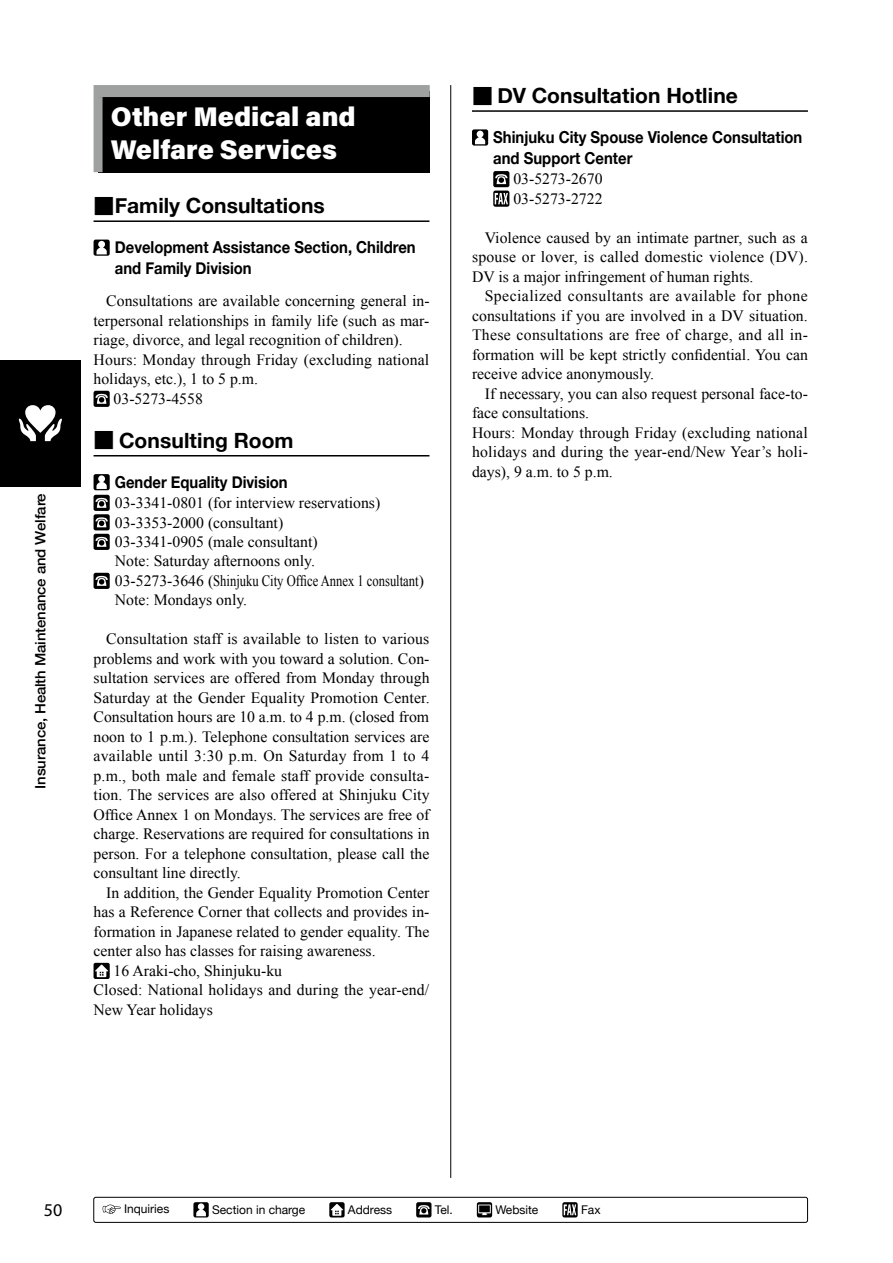
<style>
.page{position:relative;width:893px;height:1263px;background:#fff}
.page>*{position:absolute;margin:0;border:0;box-sizing:border-box;transform-origin:0 0}
.t1{font:27px/33px "Acumin Variable Concept";color:#fff}
.t2{font:700 21px "Helvetica Neue";color:#000}
.t3{font:18px "Myriad Pro";color:#000}
.t4{font:700 16.5px/21px "Helvetica Neue";color:#000;scale:.9 1}
.t5{font:15.75px/19.5px "Times New Roman";color:#000}
.t6{font:500 14.25px "Helvetica Neue";letter-spacing:-.01em;color:#000;scale:1.05 1}
.t7{font:12px "Helvetica Neue";color:#000}
.s1{font-family:"Shin Go Pro";font-weight:500}
.s2{font-family:"Shin Go Pro";font-weight:300}
</style>
<div class="page">
<div style="left:0;top:360px;width:81px;height:126px;background:#000"></div>
<svg style="left:19px;top:405px;width:43px;height:36px"></svg>
<svg style="left:103px;top:1204px;width:18px;height:10px"></svg>
<div style="left:193px;top:1202px;width:16px;height:15px;background:#000;border-radius:2px"></div>
<svg style="left:196px;top:1203px;width:10px;height:13px"></svg>
<div style="left:329px;top:1202px;width:16px;height:15px;background:#000;border-radius:2px"></div>
<svg style="left:331px;top:1204px;width:12px;height:12px"></svg>
<svg style="left:416px;top:1202px;width:15px;height:15px"></svg>
<svg style="left:418px;top:1205px;width:12px;height:9px"></svg>
<svg style="left:477px;top:1202px;width:15px;height:15px"></svg>
<svg style="left:478px;top:1204px;width:13px;height:11px"></svg>
<svg style="left:562px;top:1202px;width:16px;height:15px"></svg>
<svg style="left:564px;top:1204px;width:12px;height:11px"></svg>
<div style="left:93px;top:1197px;width:715px;height:26px;border:1px solid #000;border-radius:2px"></div>
<hr style="left:94px;top:220px;width:335px;height:2px;background:#000">
<hr style="left:94px;top:455px;width:335px;height:1px;background:#000">
<div style="left:98px;top:91px;width:332px;height:81px;background:#000"></div>
<div style="left:94px;top:85px;width:336px;height:12px;background:#9fa0a0"></div>
<div style="left:94px;top:97px;width:9px;height:75px;background:#9fa0a0"></div>
<svg style="left:94px;top:240px;width:16px;height:16px"></svg>
<svg style="left:97px;top:241px;width:10px;height:13px"></svg>
<div style="left:94px;top:391px;width:16px;height:16px;background:#000;border-radius:2px"></div>
<svg style="left:95px;top:394px;width:13px;height:10px"></svg>
<div style="left:94px;top:474px;width:16px;height:16px;background:#000;border-radius:2px"></div>
<svg style="left:97px;top:475px;width:10px;height:14px"></svg>
<div style="left:94px;top:495px;width:16px;height:16px;background:#000;border-radius:2px"></div>
<svg style="left:95px;top:498px;width:13px;height:10px"></svg>
<svg style="left:94px;top:514px;width:16px;height:16px"></svg>
<svg style="left:95px;top:517px;width:13px;height:10px"></svg>
<div style="left:94px;top:534px;width:16px;height:16px;background:#000;border-radius:2px"></div>
<svg style="left:95px;top:537px;width:13px;height:10px"></svg>
<div style="left:94px;top:573px;width:16px;height:16px;background:#000;border-radius:2px"></div>
<svg style="left:95px;top:576px;width:13px;height:10px"></svg>
<svg style="left:94px;top:963px;width:16px;height:16px"></svg>
<svg style="left:95px;top:964px;width:13px;height:13px"></svg>
<hr style="left:450px;top:85px;width:1px;height:1093px;background:#000">
<hr style="left:472px;top:110px;width:336px;height:2px;background:#000">
<svg style="left:472px;top:129px;width:16px;height:17px"></svg>
<svg style="left:475px;top:131px;width:10px;height:13px"></svg>
<svg style="left:493px;top:171px;width:16px;height:16px"></svg>
<svg style="left:495px;top:174px;width:13px;height:10px"></svg>
<svg style="left:493px;top:191px;width:16px;height:16px"></svg>
<svg style="left:495px;top:193px;width:13px;height:11px"></svg>
<p class="t6" style="left:29px;top:789px;width:283px;rotate:-90deg">Insurance, Health Maintenance and Welfare</p>
<h1 class="t1" style="left:111px;top:99px;width:246px">Other Medical and<br>Welfare Services</h1>
<h2 class="t2" style="left:94px;top:189px;width:233px"><span class="s1">■</span> Family Consultations</h2>
<p class="t4" style="left:115px;top:237px;width:336px">Development Assistance Section, Children and Family Division</p>
<p class="t5" style="left:106px;top:291px;width:325px">Consultations are available concerning general in-</p>
<p class="t5" style="left:94px;top:311px;width:337px">terpersonal relationships in family life (such as mar-</p>
<p class="t5" style="left:94px;top:330px;width:311px">riage, divorce, and legal recognition of children).</p>
<p class="t5" style="left:94px;top:350px;width:337px">Hours: Monday through Friday (excluding national</p>
<p class="t5" style="left:94px;top:369px;width:166px">holidays, etc.), 1 to 5 p.m.</p>
<p class="t5" style="left:114px;top:389px;width:91px">03-5273-4558</p>
<h2 class="t2" style="left:94px;top:424px;width:201px"><span class="s1">■</span> Consulting Room</h2>
<p class="t4" style="left:115px;top:472px;width:194px">Gender Equality Division</p>
<p class="t5" style="left:115px;top:493px;width:311px">03-3341-0801 (for interview reservations)<br>03-3353-2000 (consultant)<br>03-3341-0905 (male consultant)<br>Note: Saturday afternoons only.<br>03-5273-3646 (Shinjuku City Office Annex 1 consultant)<br>Note: Mondays only.</p>
<p class="t5" style="left:94px;top:629px;width:338px;text-align:justify;text-indent:13px">Consultation staff is available to listen to various problems and work with you toward a solution. Con&shy;sultation services are offered from Monday through Saturday at the Gender Equality Promotion Center.<br>Consultation hours are 10 a.m. to 4 p.m. (closed from noon to 1 p.m.). Telephone consultation services are available until 3:30 p.m. On Saturday from 1 to 4 p.m., both male and female staff provide consulta&shy;tion. The services are also offered at Shinjuku City Office Annex 1 on Mondays. The services are free of charge. Reservations are required for consultations in person. For a telephone consultation, please call the consultant line directly.</p>
<p class="t5" style="left:106px;top:883px;width:325px">In addition, the Gender Equality Promotion Center</p>
<p class="t5" style="left:94px;top:902px;width:337px">has a Reference Corner that collects and provides in-</p>
<p class="t5" style="left:94px;top:922px;width:337px">formation in Japanese related to gender equality. The</p>
<p class="t5" style="left:94px;top:941px;width:284px">center also has classes for raising awareness.</p>
<p class="t5" style="left:114px;top:961px;width:170px">16 Araki-cho, Shinjuku-ku</p>
<p class="t5" style="left:94px;top:980px;width:337px">Closed: National holidays and during the year-end/</p>
<p class="t5" style="left:94px;top:1000px;width:121px">New Year holidays</p>
<h2 class="t2" style="left:472px;top:79px;width:267px"><span class="s1">■</span> DV Consultation Hotline</h2>
<p class="t4" style="left:493px;top:127px;width:345px">Shinjuku City Spouse Violence Consultation and Support Center</p>
<p class="t5" style="left:513px;top:169px;width:91px">03-5273-2670<br>03-5273-2722</p>
<p class="t5" style="left:472px;top:227px;width:338px;text-align:justify;text-indent:13px">Violence caused by an intimate partner, such as a spouse or lover, is called domestic violence (DV).<br>DV is a major infringement of human rights.</p>
<p class="t5" style="left:472px;top:286px;width:337px;text-align:justify;text-indent:13px">Specialized consultants are available for phone consultations if you are involved in a DV situation.<br>These consultations are free of charge, and all in&shy;formation will be kept strictly confidential. You can receive advice anonymously.</p>
<p class="t5" style="left:472px;top:383px;width:337px;text-indent:13px">If necessary, you can also request personal face-to&shy;face consultations.<br>Hours: Monday through Friday (excluding national holidays and during the year-end/New Year’s holi&shy;days), 9 a.m. to 5 p.m.</p>
<p class="t3" style="left:44px;top:1199px;width:20px">50</p>
<p class="t7" style="left:124px;top:1200px;width:71px">Inquiries<span class="s2">　　</span></p>
<p class="t7" style="left:212px;top:1201px;width:119px">Section in charge<span class="s2">　　</span></p>
<p class="t7" style="left:348px;top:1201px;width:70px">Address<span class="s2">　　</span></p>
<p class="t7" style="left:435px;top:1201px;width:43px">Tel.<span class="s2">　　</span></p>
<p class="t7" style="left:495px;top:1201px;width:68px">Website<span class="s2">　　</span></p>
<p class="t7" style="left:581px;top:1201px;width:21px">Fax</p>
</div>
